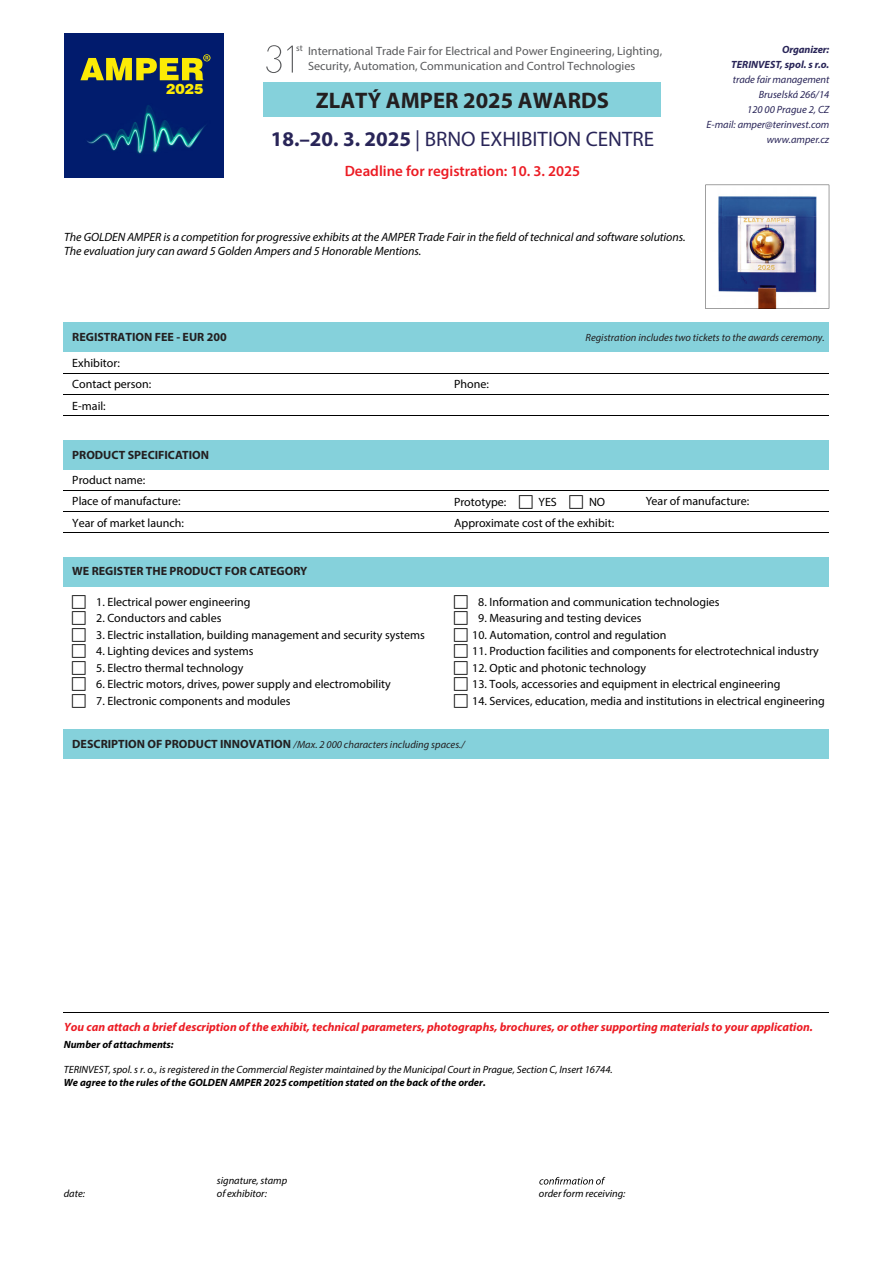
<style>
.page{position:relative;width:893px;height:1263px;background:#fff}
.page>*{position:absolute;margin:0;border:0;box-sizing:border-box;transform-origin:0 0}
.t1{font:700 22.5px "Myriad Pro";color:#231f20}
.t2{font:21px "Myriad Pro";color:#292558}
.t3{font:600 15px "Myriad Pro";color:#ec1c24}
.t4{font:900 14.25px "Swiss 721 BT";color:#fceb05}
.t5{font:12px/21.5px "Myriad Pro";color:#000}
.t6{font:italic 12px/14.4px "Myriad Pro";letter-spacing:-.005em;color:#000}
.t7{font:italic 700 12px "Myriad Pro";color:#ec1c24}
.t8{font:12px/15.1px "Myriad Pro";color:#58595b}
.t9{font:700 12px "Myriad Pro";color:#231f20}
.t10{font:italic 10.5px/12.6px "Myriad Pro";color:#000}
.t11{font:italic 10.5px "Myriad Pro";color:#231f20}
.t12{font:italic 700 10.5px "Myriad Pro";color:#000}
.t13{font:italic 10.5px/15px "Myriad Pro";color:#292558;text-align:right}
.t14{font:italic 700 10.5px/15px "Myriad Pro";color:#292558;text-align:right}
.t15{font:9px "Myriad Pro";color:#58595b}
.s1{font-weight:700}
.s2{font-weight:700;font-style:normal;font-size:12px}
</style>
<div class="page">
<div style="left:64px;top:557px;width:765px;height:30px;background:#85d1db"></div>
<div style="left:64px;top:322px;width:765px;height:30px;background:#85d1db"></div>
<hr style="left:64px;top:373px;width:765px;height:1px;background:#000">
<hr style="left:64px;top:394px;width:765px;height:1px;background:#000">
<hr style="left:64px;top:415px;width:765px;height:1px;background:#000">
<div style="left:64px;top:440px;width:765px;height:30px;background:#85d1db"></div>
<hr style="left:64px;top:490px;width:765px;height:1px;background:#000">
<hr style="left:64px;top:511px;width:765px;height:1px;background:#000">
<hr style="left:64px;top:532px;width:765px;height:1px;background:#000">
<div style="left:64px;top:729px;width:765px;height:30px;background:#85d1db"></div>
<hr style="left:64px;top:1012px;width:765px;height:1px;background:#000">
<svg style="left:539px;top:1177px;width:66px;height:7px"></svg>
<svg style="left:266px;top:45px;width:27px;height:28px"></svg>
<div style="left:264px;top:82px;width:397px;height:34px;background:#85d1db"></div>
<img style="left:64px;top:70px;width:159px;height:107px">
<div style="left:64px;top:33px;width:159px;height:37px;background:#011b6d"></div>
<svg style="left:80px;top:54px;width:130px;height:26px"></svg>
<img style="left:705px;top:185px;width:124px;height:124px">
<p class="t4" style="left:166px;top:80px;width:39px">2025</p>
<p class="t15" style="left:296px;top:44px;width:8px">st</p>
<p class="t8" style="left:308px;top:44px;width:356px">International Trade Fair for Electrical and Power Engineering, Lighting,<br>Security, Automation, Communication and Control Technologies</p>
<h1 class="t1" style="left:316px;top:87px;width:295px">ZLATÝ AMPER 2025 AWARDS</h1>
<h2 class="t2" style="left:271px;top:131px;width:385px"><span class="s1">18.–20. 3. 2025</span> | BRNO EXHIBITION CENTRE</h2>
<p class="t3" style="left:345px;top:165px;width:237px">Deadline for registration: 10. 3. 2025</p>
<p class="t6" style="left:64px;top:231px;width:623px">The GOLDEN AMPER is a competition for progressive exhibits at the AMPER Trade Fair in the field of technical and software solutions.<br>The evaluation jury can award 5 Golden Ampers and 5 Honorable Mentions.</p>
<p class="t14" style="left:731px;top:43px;width:100px">Organizer:<br>TERINVEST, spol. s r.o.</p>
<p class="t13" style="left:707px;top:73px;width:124px">trade fair management<br>Bruselská 266/14<br>120 00 Prague 2, CZ<br>E-mail: amper@terinvest.com www.amper.cz</p>
<p class="t9" style="left:72px;top:329px;width:156px">REGISTRATION FEE - EUR 200</p>
<p class="t11" style="left:585px;top:333px;width:241px">Registration includes two tickets to the awards ceremony.</p>
<p class="t5" style="left:72px;top:353px;width:81px">Exhibitor:<br>Contact person:</p>
<p class="t5" style="left:454px;top:374px;width:36px">Phone:</p>
<p class="t5" style="left:72px;top:396px;width:35px">E-mail:</p>
<p class="t9" style="left:72px;top:447px;width:138px">PRODUCT SPECIFICATION</p>
<p class="t5" style="left:72px;top:470px;width:110px">Product name:<br>Place of manufacture:</p>
<p class="t5" style="left:454px;top:492px;width:54px">Prototype:</p>
<p class="t5" style="left:539px;top:492px;width:20px">YES</p>
<p class="t5" style="left:589px;top:492px;width:18px">NO</p>
<p class="t5" style="left:646px;top:491px;width:105px">Year of manufacture:</p>
<p class="t5" style="left:72px;top:512px;width:113px">Year of market launch:</p>
<p class="t5" style="left:454px;top:512px;width:161px">Approximate cost of the exhibit:</p>
<p class="t9" style="left:72px;top:564px;width:237px">WE REGISTER THE PRODUCT FOR CATEGORY</p>
<p class="t5" style="left:96px;top:592px;width:156px">1. Electrical power engineering</p>
<p class="t5" style="left:96px;top:608px;width:127px">2. Conductors and cables</p>
<p class="t5" style="left:96px;top:625px;width:330px">3. Electric installation, building management and security systems</p>
<p class="t5" style="left:96px;top:641px;width:159px">4. Lighting devices and systems</p>
<p class="t5" style="left:96px;top:658px;width:149px">5. Electro thermal technology</p>
<p class="t5" style="left:96px;top:674px;width:296px">6. Electric motors, drives, power supply and electromobility</p>
<p class="t5" style="left:96px;top:691px;width:196px">7. Electronic components and modules</p>
<p class="t5" style="left:478px;top:592px;width:243px">8. Information and communication technologies</p>
<p class="t5" style="left:478px;top:608px;width:165px">9. Measuring and testing devices</p>
<p class="t5" style="left:472px;top:625px;width:196px">10. Automation, control and regulation</p>
<p class="t5" style="left:472px;top:641px;width:348px">11. Production facilities and components for electrotechnical industry</p>
<p class="t5" style="left:472px;top:658px;width:175px">12. Optic and photonic technology</p>
<p class="t5" style="left:472px;top:674px;width:310px">13. Tools, accessories and equipment in electrical engineering</p>
<p class="t5" style="left:472px;top:691px;width:354px">14. Services, education, media and institutions in electrical engineering</p>
<p class="t11" style="left:72px;top:740px;width:394px"><span class="s2">DESCRIPTION OF PRODUCT INNOVATION</span> /Max. 2 000 characters including spaces./</p>
<p class="t7" style="left:64px;top:1022px;width:750px">You can attach a brief description of the exhibit, technical parameters, photographs, brochures, or other supporting materials to your application.</p>
<p class="t12" style="left:64px;top:1041px;width:111px">Number of attachments:</p>
<p class="t10" style="left:64px;top:1064px;width:551px">TERINVEST, spol. s r. o., is registered in the Commercial Register maintained by the Municipal Court in Prague, Section C, Insert 16744.</p>
<p class="t12" style="left:64px;top:1078px;width:424px">We agree to the rules of the GOLDEN AMPER 2025 competition stated on the back of the order.</p>
<p class="t10" style="left:64px;top:1188px;width:23px">date:</p>
<p class="t10" style="left:217px;top:1175px;width:72px">signature, stamp of exhibitor:</p>
<p class="t10" style="left:539px;top:1188px;width:88px">order form receiving:</p>
</div>
